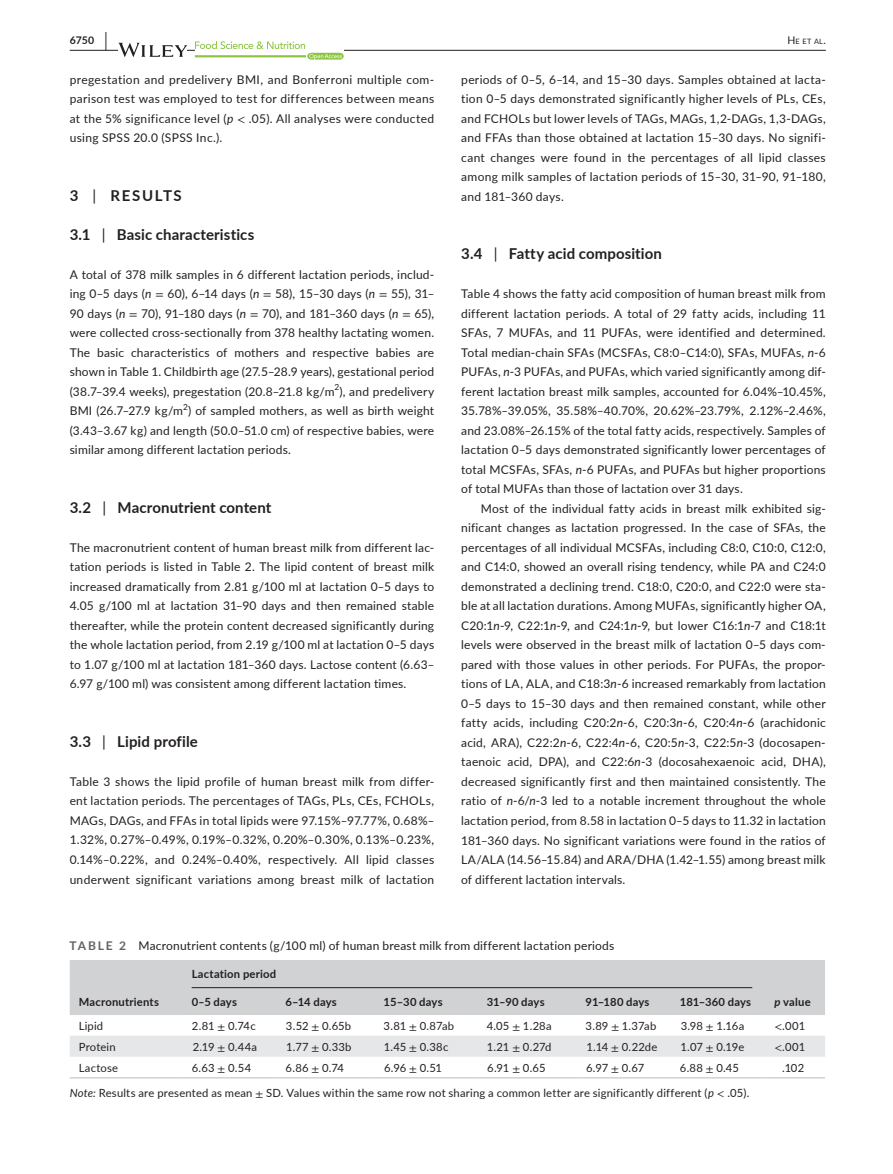
<style>
.page{position:relative;width:893px;height:1174px;background:#fff}
.page>*{position:absolute;margin:0;border:0;box-sizing:border-box;transform-origin:0 0}
.t1{font:700 15px "Lato";letter-spacing:.005em;color:#231f20}
.t2{font:700 15px "Lato";letter-spacing:.105em;color:#231f20}
.t3{font:12px/19.5px "Lato";letter-spacing:.015em;color:#231f20;text-align:justify}
.t4{font:11.25px "Lato";letter-spacing:.015em;color:#231f20}
.t5{font:700 11.25px "Lato";letter-spacing:.015em;color:#231f20}
.t6{font:700 10.5px "Lato";color:#231f20}
.t7{font:8.4px "Lato";color:#231f20}
.t8{font:7.35px "Lato";color:#231f20}
.s1{font-size:19.5px}
.s2{font-size:10.5px}
.s3{font-style:italic}
.s4{font-family:"STIX"}
.s5{font-weight:400}
.s6{font-weight:700;color:#636366}
</style>
<div class="page">
<hr style="left:70px;top:50px;width:756px;height:1px;background:#231f20">
<svg style="left:118px;top:43px;width:69px;height:14px"></svg>
<svg style="left:195px;top:41px;width:149px;height:19px"></svg>
<div style="left:70px;top:960px;width:755px;height:55px;background:#d1d2d4"></div>
<div style="left:70px;top:1036px;width:755px;height:20px;background:#e6e7e9"></div>
<hr style="left:70px;top:1077px;width:113px;height:1px;background:#d1d2d4">
<hr style="left:183px;top:1077px;width:94px;height:1px;background:#d1d2d4">
<hr style="left:277px;top:1077px;width:98px;height:1px;background:#d1d2d4">
<hr style="left:375px;top:1077px;width:103px;height:1px;background:#d1d2d4">
<hr style="left:478px;top:1077px;width:98px;height:1px;background:#d1d2d4">
<hr style="left:576px;top:1077px;width:95px;height:1px;background:#d1d2d4">
<hr style="left:671px;top:1077px;width:94px;height:1px;background:#d1d2d4">
<hr style="left:765px;top:1077px;width:60px;height:1px;background:#d1d2d4">
<hr style="left:192px;top:987px;width:560px;height:1px;background:#231f20">
<p class="t6" style="left:70px;top:33px;width:39px">6750 <span class="s1">|</span></p>
<p class="t8" style="left:787px;top:36px;width:40px"><span class="s2">H</span>E ET AL<span class="s2">.</span></p>
<p class="t3" style="left:70px;top:69px;width:366px">pregestation and predelivery BMI, and Bonferroni multiple com&shy;parison test was employed to test for differences between means at the 5% significance level (<span class="s3">p</span> <span class="s4">&lt;</span> .05). All analyses were conducted using SPSS 20.0 (SPSS Inc.).</p>
<p class="t3" style="left:461px;top:69px;width:366px">periods of 0‒5, 6‒14, and 15‒30 days. Samples obtained at lacta&shy;tion 0‒5 days demonstrated significantly higher levels of PLs, CEs, and FCHOLs but lower levels of TAGs, MAGs, 1,2-DAGs, 1,3-DAGs, and FFAs than those obtained at lactation 15‒30 days. No signifi&shy;cant changes were found in the percentages of all lipid classes among milk samples of lactation periods of 15‒30, 31‒90, 91‒180, and 181‒360 days.</p>
<p class="t2" style="left:70px;top:184px;width:114px">3 <span class="s5">|</span> RESULTS</p>
<p class="t1" style="left:70px;top:223px;width:186px">3.1 <span class="s5">|</span> Basic characteristics</p>
<p class="t3" style="left:70px;top:264px;width:366px">A total of 378 milk samples in 6 different lactation periods, includ&shy;ing 0‒5 days (<span class="s3">n</span> <span class="s4">=</span> 60), 6‒14 days (<span class="s3">n</span> <span class="s4">=</span> 58), 15‒30 days (<span class="s3">n</span> <span class="s4">=</span> 55), 31‒ 90 days (<span class="s3">n</span> <span class="s4">=</span> 70), 91‒180 days (<span class="s3">n</span> <span class="s4">=</span> 70), and 181‒360 days (<span class="s3">n</span> <span class="s4">=</span> 65), were collected cross-sectionally from 378 healthy lactating women.<br>The basic characteristics of mothers and respective babies are shown in Table 1. Childbirth age (27.5‒28.9 years), gestational period (38.7‒39.4 weeks), pregestation (20.8‒21.8 kg/m ), and predelivery</p>
<p class="t1" style="left:461px;top:243px;width:202px">3.4 <span class="s5">|</span> Fatty acid composition</p>
<p class="t3" style="left:461px;top:284px;width:366px">Table 4 shows the fatty acid composition of human breast milk from different lactation periods. A total of 29 fatty acids, including 11<br>SFAs, 7 MUFAs, and 11 PUFAs, were identified and determined.<br>Total median-chain SFAs (MCSFAs, C8:0‒C14:0), SFAs, MUFAs, <span class="s3">n</span>-6<br>PUFAs, <span class="s3">n</span>-3 PUFAs, and PUFAs, which varied significantly among dif&shy;ferent lactation breast milk samples, accounted for 6.04%‒10.45%, 35.78%‒39.05%, 35.58%‒40.70%, 20.62%‒23.79%, 2.12%‒2.46%, and 23.08%‒26.15% of the total fatty acids, respectively. Samples of lactation 0‒5 days demonstrated significantly lower percentages of total MCSFAs, SFAs, <span class="s3">n</span>-6 PUFAs, and PUFAs but higher proportions of total MUFAs than those of lactation over 31 days.</p>
<p class="t3" style="left:461px;top:498px;width:366px;text-indent:20px">Most of the individual fatty acids in breast milk exhibited sig&shy;nificant changes as lactation progressed. In the case of SFAs, the percentages of all individual MCSFAs, including C8:0, C10:0, C12:0, and C14:0, showed an overall rising tendency, while PA and C24:0 demonstrated a declining trend. C18:0, C20:0, and C22:0 were sta&shy;ble at all lactation durations. Among MUFAs, significantly higher OA, C20:1<span class="s3">n</span>-9, C22:1<span class="s3">n</span>-9, and C24:1<span class="s3">n</span>-9, but lower C16:1<span class="s3">n</span>-7 and C18:1t levels were observed in the breast milk of lactation 0‒5 days com&shy;pared with those values in other periods. For PUFAs, the propor&shy;tions of LA, ALA, and C18:3<span class="s3">n</span>-6 increased remarkably from lactation 0‒5 days to 15‒30 days and then remained constant, while other fatty acids, including C20:2<span class="s3">n</span>-6, C20:3<span class="s3">n</span>-6, C20:4<span class="s3">n</span>-6 (arachidonic acid, ARA), C22:2<span class="s3">n</span>-6, C22:4<span class="s3">n</span>-6, C20:5<span class="s3">n</span>-3, C22:5<span class="s3">n</span>-3 (docosapen&shy;taenoic acid, DPA), and C22:6<span class="s3">n</span>-3 (docosahexaenoic acid, DHA), decreased significantly first and then maintained consistently. The ratio of <span class="s3">n</span>-6/<span class="s3">n</span>-3 led to a notable increment throughout the whole lactation period, from 8.58 in lactation 0‒5 days to 11.32 in lactation 181‒360 days. No significant variations were found in the ratios of LA/ALA (14.56‒15.84) and ARA/DHA (1.42‒1.55) among breast milk of different lactation intervals.</p>
<p class="t7" style="left:335px;top:381px;width:6px">2</p>
<p class="t3" style="left:70px;top:401px;width:366px">BMI (26.7‒27.9 kg/m ) of sampled mothers, as well as birth weight</p>
<p class="t7" style="left:183px;top:401px;width:6px">2</p>
<p class="t3" style="left:70px;top:420px;width:366px">(3.43‒3.67 kg) and length (50.0‒51.0 cm) of respective babies, were similar among different lactation periods.</p>
<p class="t1" style="left:70px;top:496px;width:203px">3.2 <span class="s5">|</span> Macronutrient content</p>
<p class="t3" style="left:70px;top:537px;width:366px">The macronutrient content of human breast milk from different lac&shy;tation periods is listed in Table 2. The lipid content of breast milk increased dramatically from 2.81 g/100 ml at lactation 0‒5 days to 4.05 g/100 ml at lactation 31‒90 days and then remained stable thereafter, while the protein content decreased significantly during the whole lactation period, from 2.19 g/100 ml at lactation 0‒5 days to 1.07 g/100 ml at lactation 181‒360 days. Lactose content (6.63‒ 6.97 g/100 ml) was consistent among different lactation times.</p>
<p class="t1" style="left:70px;top:730px;width:130px">3.3 <span class="s5">|</span> Lipid profile</p>
<p class="t3" style="left:70px;top:771px;width:366px">Table 3 shows the lipid profile of human breast milk from differ&shy;ent lactation periods. The percentages of TAGs, PLs, CEs, FCHOLs, MAGs, DAGs, and FFAs in total lipids were 97.15%‒97.77%, 0.68%‒ 1.32%, 0.27%‒0.49%, 0.19%‒0.32%, 0.20%‒0.30%, 0.13%‒0.23%, 0.14%‒0.22%, and 0.24%‒0.40%, respectively. All lipid classes underwent significant variations among breast milk of lactation</p>
<p class="t3" style="left:70px;top:935px;width:546px"><span class="s6">TABLE 2</span> Macronutrient contents (g/100 ml) of human breast milk from different lactation periods</p>
<p class="t5" style="left:79px;top:993px;width:82px">Macronutrients</p>
<p class="t5" style="left:192px;top:966px;width:86px">Lactation period</p>
<p class="t5" style="left:192px;top:993px;width:47px">0‒5 days</p>
<p class="t5" style="left:286px;top:993px;width:53px">6–14 days</p>
<p class="t5" style="left:384px;top:993px;width:60px">15–30 days</p>
<p class="t5" style="left:487px;top:993px;width:59px">31–90 days</p>
<p class="t5" style="left:586px;top:993px;width:66px">91–180 days</p>
<p class="t5" style="left:680px;top:993px;width:73px">181–360 days</p>
<p class="t5" style="left:774px;top:993px;width:38px"><span class="s3">p</span> value</p>
<p class="t4" style="left:79px;top:1017px;width:26px">Lipid</p>
<p class="t4" style="left:192px;top:1017px;width:65px">2.81 <span class="s4">±</span> 0.74c</p>
<p class="t4" style="left:286px;top:1017px;width:67px">3.52 <span class="s4">±</span> 0.65b</p>
<p class="t4" style="left:384px;top:1017px;width:72px">3.81 <span class="s4">±</span> 0.87ab</p>
<p class="t4" style="left:487px;top:1017px;width:66px">4.05 <span class="s4">±</span> 1.28a</p>
<p class="t4" style="left:586px;top:1017px;width:72px">3.89 <span class="s4">±</span> 1.37ab</p>
<p class="t4" style="left:681px;top:1017px;width:65px">3.98 <span class="s4">±</span> 1.16a</p>
<p class="t4" style="left:774px;top:1017px;width:32px"><span class="s4">&lt;</span>.001</p>
<p class="t4" style="left:79px;top:1038px;width:39px">Protein</p>
<p class="t4" style="left:193px;top:1038px;width:66px">2.19 <span class="s4">±</span> 0.44a</p>
<p class="t4" style="left:286px;top:1038px;width:67px">1.77 <span class="s4">±</span> 0.33b</p>
<p class="t4" style="left:384px;top:1038px;width:66px">1.45 <span class="s4">±</span> 0.38c</p>
<p class="t4" style="left:487px;top:1038px;width:66px">1.21 <span class="s4">±</span> 0.27d</p>
<p class="t4" style="left:587px;top:1038px;width:72px">1.14 <span class="s4">±</span> 0.22de</p>
<p class="t4" style="left:680px;top:1038px;width:65px">1.07 <span class="s4">±</span> 0.19e</p>
<p class="t4" style="left:774px;top:1038px;width:32px"><span class="s4">&lt;</span>.001</p>
<p class="t4" style="left:79px;top:1059px;width:41px">Lactose</p>
<p class="t4" style="left:192px;top:1059px;width:61px">6.63 <span class="s4">±</span> 0.54</p>
<p class="t4" style="left:286px;top:1059px;width:60px">6.86 <span class="s4">±</span> 0.74</p>
<p class="t4" style="left:384px;top:1059px;width:59px">6.96 <span class="s4">±</span> 0.51</p>
<p class="t4" style="left:487px;top:1059px;width:60px">6.91 <span class="s4">±</span> 0.65</p>
<p class="t4" style="left:586px;top:1059px;width:60px">6.97 <span class="s4">±</span> 0.67</p>
<p class="t4" style="left:680px;top:1059px;width:61px">6.88 <span class="s4">±</span> 0.45</p>
<p class="t4" style="left:782px;top:1059px;width:23px">.102</p>
<p class="t4" style="left:70px;top:1084px;width:681px"><span class="s3">Note:</span> Results are presented as mean <span class="s4">±</span> SD. Values within the same row not sharing a common letter are significantly different (<span class="s3">p</span> <span class="s4">&lt;</span> .05).</p>
</div>
